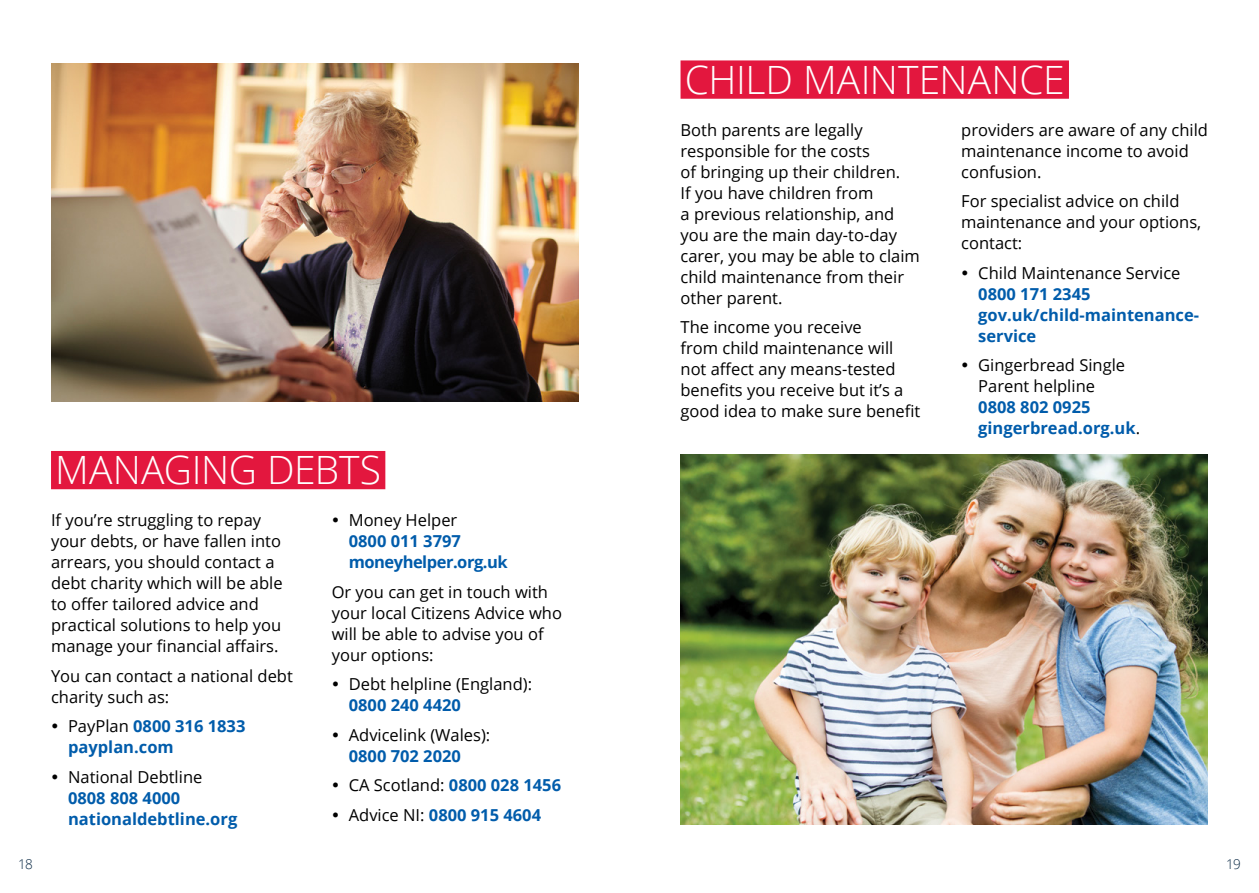
<style>
.page{position:relative;width:1259px;height:893px;background:#fff}
.page>*{position:absolute;margin:0;border:0;box-sizing:border-box;transform-origin:0 0}
.t1{font:300 39px "Open Sans";letter-spacing:-.01em;color:#fff}
.t2{font:16.5px/21px "Open Sans";color:#000}
.t3{font:700 16.5px/21px "Open Sans";color:#005cab}
.t4{font:700 16.5px/21px "Open Sans";letter-spacing:-.03em;color:#005cab}
.t5{font:300 13.5px "Open Sans";color:#042440}
.s1{font-weight:400;color:#000}
.s2{font-weight:700;color:#005cab}
</style>
<div class="page">
<div style="left:51px;top:451px;width:334px;height:38px;background:#e3173e"></div>
<div style="left:680px;top:60px;width:389px;height:39px;background:#e3173e"></div>
<img style="left:680px;top:454px;width:528px;height:371px">
<img style="left:51px;top:64px;width:527px;height:338px">
<h1 class="t1" style="left:55px;top:443px;width:327px">MANAGING DEBTS</h1>
<p class="t2" style="left:51px;top:509px;width:233px">If you’re struggling to repay your debts, or have fallen into arrears, you should contact a debt charity which will be able to offer tailored advice and practical solutions to help you manage your financial affairs.</p>
<p class="t2" style="left:51px;top:665px;width:243px">You can contact a national debt charity such as:</p>
<p class="t3" style="left:68px;top:715px;width:179px"><span class="s1">PayPlan</span> 0800 316 1833 payplan.com</p>
<p class="t3" style="left:68px;top:766px;width:171px"><span class="s1">National Debtline<br></span>0808 808 4000 nationaldebtline.org</p>
<p class="t4" style="left:349px;top:509px;width:160px"><span class="s1">Money Helper<br></span>0800 011 3797 moneyhelper.org.uk</p>
<p class="t2" style="left:332px;top:581px;width:232px">Or you can get in touch with your local Citizens Advice who will be able to advise you of your options:</p>
<p class="t2" style="left:349px;top:673px;width:185px">Debt helpline (England):<br><span class="s2">0800 240 4420</span></p>
<p class="t2" style="left:349px;top:724px;width:143px">Advicelink (Wales):<br><span class="s2">0800 702 2020</span></p>
<p class="t2" style="left:349px;top:774px;width:214px">CA Scotland: <span class="s2">0800 028 1456</span></p>
<p class="t3" style="left:349px;top:804px;width:194px"><span class="s1">Advice NI:</span> 0800 915 4604</p>
<h1 class="t1" style="left:685px;top:53px;width:381px">CHILD MAINTENANCE</h1>
<p class="t2" style="left:680px;top:119px;width:241px">Both parents are legally responsible for the costs<br>of bringing up their children.<br>If you have children from<br>a previous relationship, and you are the main day-to-day carer, you may be able to claim child maintenance from their other parent.</p>
<p class="t2" style="left:680px;top:316px;width:241px">The income you receive<br>from child maintenance will not affect any means-tested benefits you receive but it’s a good idea to make sure benefit</p>
<p class="t2" style="left:961px;top:119px;width:248px">providers are aware of any child maintenance income to avoid confusion.</p>
<p class="t2" style="left:961px;top:190px;width:241px">For specialist advice on child maintenance and your options, contact:</p>
<p class="t3" style="left:978px;top:262px;width:222px"><span class="s1">Child Maintenance Service<br></span>0800 171 2345 gov.uk/child-maintenance&shy;service</p>
<p class="t2" style="left:978px;top:354px;width:163px">Gingerbread Single<br>Parent helpline<br><span class="s2">0808 802 0925 gingerbread.org.uk</span>.</p>
<p class="t5" style="left:18px;top:855px;width:16px">18</p>
<p class="t5" style="left:1226px;top:855px;width:16px">19</p>
</div>
